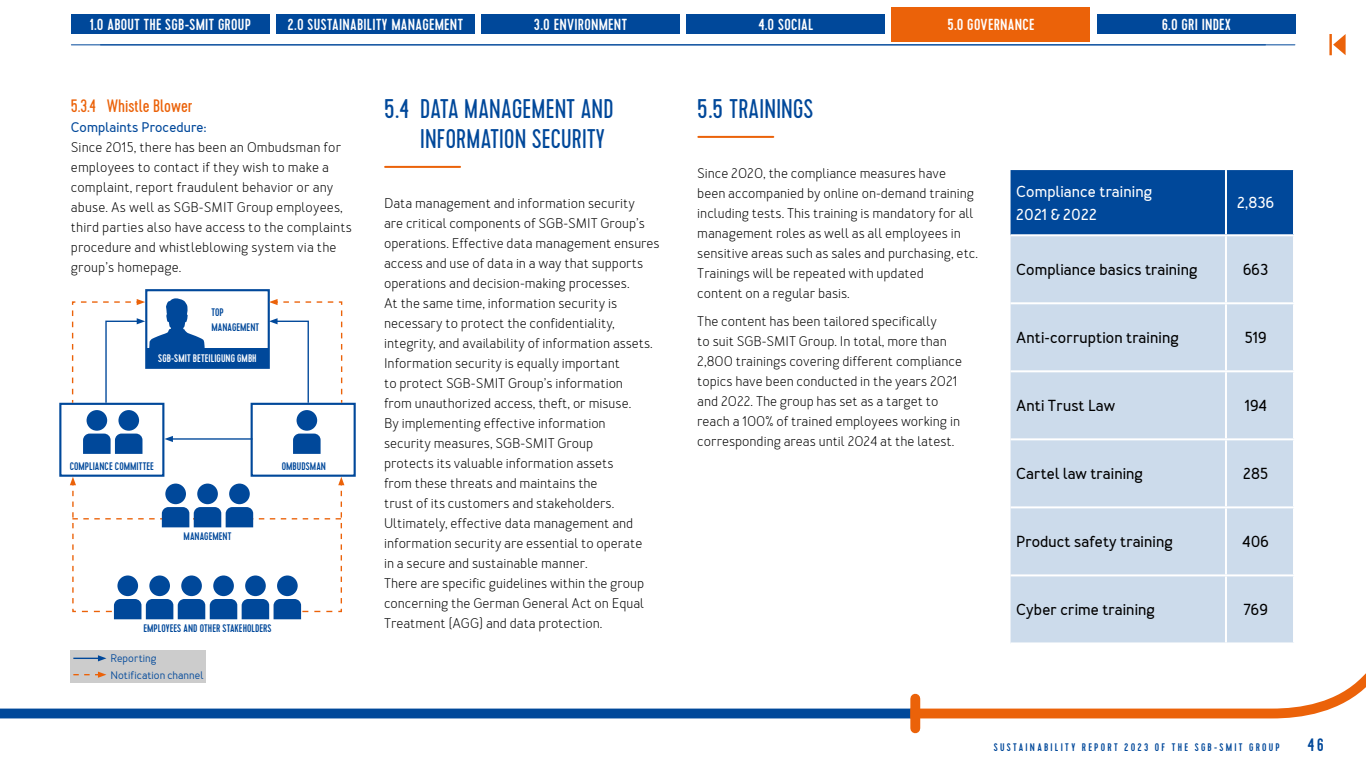
<style>
.page{position:relative;width:1366px;height:768px;background:#fff}
.page>*{position:absolute;margin:0;border:0;box-sizing:border-box;transform-origin:0 0}
.t1{font:27px/30px "Cervo";letter-spacing:.01em;color:#00489a}
.t2{font:18px "Cervo";color:#eb6209}
.t3{font:500 18px "Cervo";color:#00489a}
.t4{font:700 16px "Merlo";letter-spacing:.01em;color:#000}
.t5{font:500 16px "Cervo";letter-spacing:.02em;color:#fff}
.t6{font:700 16px/23px "Merlo";letter-spacing:.01em;color:#fff}
.t7{font:14px/20px "Merlo";color:#000}
.t8{font:700 14px "Merlo";letter-spacing:.01em;color:#00489a}
.t9{font:500 11px/15.1px "Cervo";letter-spacing:.005em;color:#00489a}
.t10{font:500 11px "Cervo";letter-spacing:.2em;color:#00489a}
.t11{font:500 11px/17px "Merlo";letter-spacing:.005em;color:#00489a}
.t12{font:500 11px "Cervo";color:#fff}
</style>
<div class="page">
<hr style="left:71px;top:44px;width:1224px;height:1px;background:#00489a">
<div style="left:0;top:709px;width:915px;height:9px;background:#00489a"></div>
<div style="left:910px;top:699px;width:10px;height:29px;background:#eb6209"></div>
<svg style="left:905px;top:673px;width:461px;height:50px"></svg>
<hr style="left:385px;top:166px;width:75px;height:2px;background:#eb6209">
<hr style="left:698px;top:136px;width:75px;height:2px;background:#eb6209">
<div style="left:145px;top:289px;width:125px;height:80px;border:2px solid #00489a"></div>
<div style="left:59px;top:403px;width:105px;height:74px;border:2px solid #00489a"></div>
<div style="left:251px;top:403px;width:105px;height:74px;border:2px solid #00489a"></div>
<div style="left:147px;top:348px;width:121px;height:19px;background:#00489a"></div>
<div style="left:118px;top:410px;width:21px;height:21px;background:#00489a;border-radius:50%"></div>
<div style="left:87px;top:410px;width:20px;height:21px;background:#00489a;border-radius:50%"></div>
<svg style="left:83px;top:434px;width:60px;height:20px"></svg>
<div style="left:297px;top:410px;width:20px;height:21px;background:#00489a;border-radius:50%"></div>
<svg style="left:293px;top:434px;width:28px;height:20px"></svg>
<svg style="left:71px;top:298px;width:134px;height:106px"></svg>
<svg style="left:269px;top:299px;width:74px;height:105px"></svg>
<hr style="left:170px;top:438px;width:83px;height:2px;background:#00489a">
<svg style="left:164px;top:436px;width:9px;height:6px"></svg>
<svg style="left:70px;top:477px;width:274px;height:142px"></svg>
<div style="left:71px;top:650px;width:135px;height:33px;background:#ccc"></div>
<svg style="left:73px;top:655px;width:33px;height:6px"></svg>
<svg style="left:73px;top:672px;width:33px;height:6px"></svg>
<div style="left:1011px;top:170px;width:282px;height:64px;background:#00489a"></div>
<div style="left:1011px;top:236px;width:282px;height:406px;background:#ccdbeb"></div>
<hr style="left:1225px;top:170px;width:2px;height:64px;background:#fff">
<hr style="left:1225px;top:236px;width:2px;height:66px;background:#fff">
<hr style="left:1225px;top:304px;width:2px;height:66px;background:#fff">
<hr style="left:1225px;top:372px;width:2px;height:66px;background:#fff">
<hr style="left:1225px;top:440px;width:2px;height:66px;background:#fff">
<hr style="left:1225px;top:508px;width:2px;height:66px;background:#fff">
<hr style="left:1225px;top:576px;width:2px;height:66px;background:#fff">
<hr style="left:1011px;top:302px;width:215px;height:2px;background:#fff">
<hr style="left:1226px;top:302px;width:69px;height:2px;background:#fff">
<hr style="left:1011px;top:370px;width:215px;height:2px;background:#fff">
<hr style="left:1226px;top:370px;width:69px;height:2px;background:#fff">
<hr style="left:1011px;top:438px;width:215px;height:2px;background:#fff">
<hr style="left:1226px;top:438px;width:69px;height:2px;background:#fff">
<hr style="left:1011px;top:506px;width:215px;height:2px;background:#fff">
<hr style="left:1226px;top:506px;width:69px;height:2px;background:#fff">
<hr style="left:1011px;top:574px;width:215px;height:2px;background:#fff">
<hr style="left:1226px;top:574px;width:69px;height:2px;background:#fff">
<div style="left:892px;top:7px;width:198px;height:34px;background:#eb6209"></div>
<div style="left:71px;top:14px;width:198px;height:20px;background:#00489a"></div>
<div style="left:276px;top:14px;width:199px;height:20px;background:#00489a"></div>
<div style="left:481px;top:14px;width:199px;height:20px;background:#00489a"></div>
<div style="left:687px;top:14px;width:198px;height:20px;background:#00489a"></div>
<div style="left:1097px;top:14px;width:198px;height:20px;background:#00489a"></div>
<svg style="left:1329px;top:34px;width:17px;height:21px"></svg>
<p class="t5" style="left:89px;top:15px;width:163px">1.0 ABOUT THE SGB-SMIT GROUP</p>
<p class="t5" style="left:288px;top:15px;width:177px">2.0 SUSTAINABILITY MANAGEMENT</p>
<p class="t5" style="left:534px;top:15px;width:95px">3.0 ENVIRONMENT</p>
<p class="t5" style="left:758px;top:15px;width:56px">4.0 SOCIAL</p>
<p class="t5" style="left:947px;top:15px;width:89px">5.0 GOVERNANCE</p>
<p class="t5" style="left:1162px;top:15px;width:70px">6.0 GRI INDEX</p>
<p class="t2" style="left:71px;top:95px;width:123px">5.3.4 Whistle Blower</p>
<p class="t8" style="left:71px;top:118px;width:137px">Complaints Procedure:</p>
<p class="t7" style="left:71px;top:137px;width:283px">Since 2015, there has been an Ombudsman for employees to contact if they wish to make a complaint, report fraudulent behavior or any abuse. As well as SGB-SMIT Group employees, third parties also have access to the complaints procedure and whistleblowing system via the group’s homepage.</p>
<p class="t9" style="left:211px;top:305px;width:49px">TOP<br>MANAGEMENT</p>
<p class="t12" style="left:158px;top:352px;width:100px">SGB-SMIT BETEILIGUNG GMBH</p>
<p class="t9" style="left:70px;top:459px;width:86px">COMPLIANCE COMMITTEE</p>
<p class="t9" style="left:282px;top:459px;width:46px">OMBUDSMAN</p>
<p class="t9" style="left:184px;top:529px;width:49px">MANAGEMENT</p>
<p class="t9" style="left:143px;top:621px;width:130px">EMPLOYEES AND OTHER STAKEHOLDERS</p>
<p class="t11" style="left:111px;top:650px;width:94px">Reporting<br>Notification channel</p>
<h1 class="t1" style="left:420px;top:94px;width:195px;text-indent:-36px">5.4 DATA MANAGEMENT AND<br>INFORMATION SECURITY</h1>
<p class="t7" style="left:384px;top:193px;width:277px">Data management and information security<br>are critical components of SGB-SMIT Group’s operations. Effective data management ensures access and use of data in a way that supports operations and decision-making processes.<br>At the same time, information security is necessary to protect the confidentiality, integrity, and availability of information assets.<br>Information security is equally important<br>to protect SGB-SMIT Group’s information<br>from unauthorized access, theft, or misuse.<br>By implementing effective information<br>security measures, SGB-SMIT Group<br>protects its valuable information assets<br>from these threats and maintains the<br>trust of its customers and stakeholders.<br>Ultimately, effective data management and information security are essential to operate<br>in a secure and sustainable manner.<br>There are specific guidelines within the group concerning the German General Act on Equal Treatment (AGG) and data protection.</p>
<h1 class="t1" style="left:697px;top:94px;width:117px">5.5 TRAININGS</h1>
<p class="t7" style="left:697px;top:163px;width:282px">Since 2020, the compliance measures have<br>been accompanied by online on-demand training including tests. This training is mandatory for all management roles as well as all employees in sensitive areas such as sales and purchasing, etc.<br>Trainings will be repeated with updated<br>content on a regular basis.</p>
<p class="t7" style="left:697px;top:311px;width:266px">The content has been tailored specifically<br>to suit SGB-SMIT Group. In total, more than 2,800 trainings covering different compliance topics have been conducted in the years 2021 and 2022. The group has set as a target to reach a 100% of trained employees working in corresponding areas until 2024 at the latest.</p>
<p class="t6" style="left:1016px;top:180px;width:137px">Compliance training<br>2021 &amp; 2022</p>
<p class="t6" style="left:1237px;top:192px;width:38px">2,836</p>
<p class="t4" style="left:1016px;top:260px;width:183px">Compliance basics training</p>
<p class="t4" style="left:1243px;top:260px;width:27px">663</p>
<p class="t4" style="left:1016px;top:328px;width:164px">Anti-corruption training</p>
<p class="t4" style="left:1245px;top:328px;width:23px">519</p>
<p class="t4" style="left:1016px;top:396px;width:100px">Anti Trust Law</p>
<p class="t4" style="left:1245px;top:396px;width:24px">194</p>
<p class="t4" style="left:1016px;top:464px;width:128px">Cartel law training</p>
<p class="t4" style="left:1243px;top:464px;width:26px">285</p>
<p class="t4" style="left:1016px;top:532px;width:158px">Product safety training</p>
<p class="t4" style="left:1242px;top:532px;width:28px">406</p>
<p class="t4" style="left:1016px;top:600px;width:140px">Cyber crime training</p>
<p class="t4" style="left:1244px;top:600px;width:26px">769</p>
<p class="t10" style="left:994px;top:741px;width:288px">SUSTAINABILITY REPORT 2023 OF THE SGB-SMIT GROUP</p>
<p class="t3" style="left:1307px;top:734px;width:18px">46</p>
</div>
